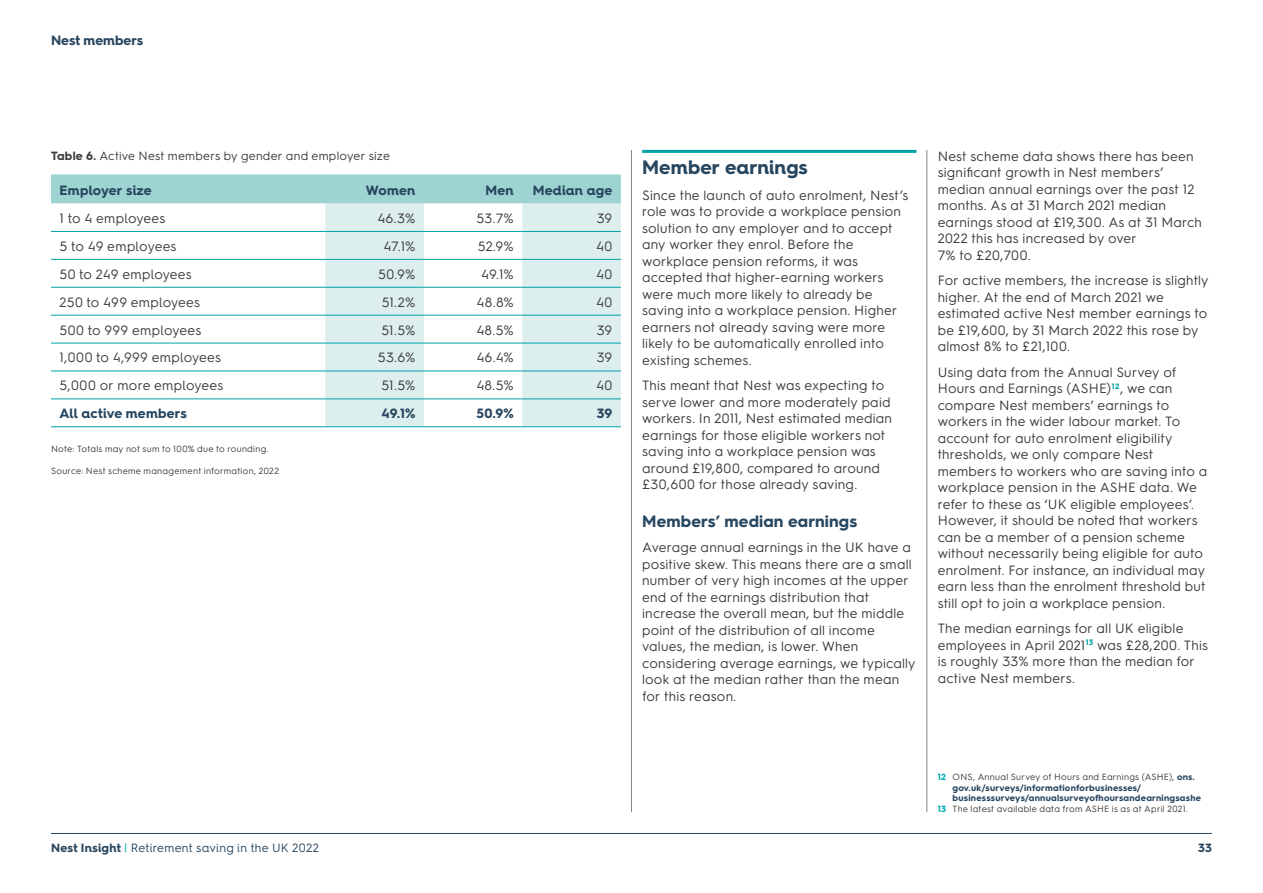
<style>
.page{position:relative;width:1263px;height:893px;background:#fff}
.page>*{position:absolute;margin:0;border:0;box-sizing:border-box;transform-origin:0 0}
.Subheading_L1_13_17p{font:700 19.5px "Hurme Geometric Sans 4";letter-spacing:.005em;color:#27465f}
.Subheading_L2_11_13p{font:700 16.5px "Hurme Geometric Sans 3";letter-spacing:.01em;color:#27465f}
.Body_Text_9_11pt___6{font:13.5px/16.5px "Hurme Geometric Sans 3";letter-spacing:.015em;color:#3d3c3b}
.Table_Text_9_11pt_Ra{font:13.5px "Hurme Geometric Sans 4";letter-spacing:.01em;color:#3c3c3b}
.Table_Text_Bold_9_11{font:700 13.5px "Hurme Geometric Sans 4";color:#27465f}
.Table_Column_Head_9{font:700 13.5px "Hurme Geometric Sans 4";letter-spacing:.015em;color:#27465f}
.Chart_name_8_10pt{font:12px "Hurme Geometric Sans 3";letter-spacing:.025em;color:#3c3c3b}
.t1{font:12px "Hurme Geometric Sans 4";letter-spacing:.015em;color:#27465f}
.t2{font:700 12px "Hurme Geometric Sans 4";color:#27465f}
.Footnote_6_7pt_No_Ru{font:700 9px/10.8px "Hurme Geometric Sans 3";letter-spacing:.025em;color:#27465f}
.Chart_source_6_8pt{font:9px "Hurme Geometric Sans 3";letter-spacing:.03em;color:#3c3c3b}
.Footnote_6_7pt_No_Ru-2{font:9px "Hurme Geometric Sans 3";letter-spacing:.03em;color:#3c3c3b}
.s1{font-weight:700}
.s2{color:#00acaf}
.s3{font-weight:400;color:#3c3c3b}
.s4{font-weight:700;color:#00acaf}
.s5{color:#00a3a6}
</style>
<div class="page">
<hr style="left:51px;top:833px;width:1161px;height:1px;background:#27465f">
<hr style="left:631px;top:150px;width:1px;height:662px;background:#878787">
<hr style="left:926px;top:150px;width:1px;height:662px;background:#878787">
<div style="left:51px;top:174px;width:570px;height:30px;background:#9dd3d1"></div>
<svg style="left:51px;top:258px;width:274px;height:169px"></svg>
<svg style="left:325px;top:204px;width:296px;height:223px;fill:#dceeed"></svg>
<hr style="left:51px;top:231px;width:274px;height:1px;background:#00a3a6">
<hr style="left:424px;top:231px;width:98px;height:1px;background:#00a3a6">
<hr style="left:522px;top:231px;width:99px;height:1px;background:#00a3a6">
<hr style="left:51px;top:259px;width:274px;height:1px;background:#00a3a6">
<hr style="left:424px;top:259px;width:98px;height:1px;background:#00a3a6">
<hr style="left:522px;top:259px;width:99px;height:1px;background:#00a3a6">
<hr style="left:51px;top:287px;width:274px;height:1px;background:#00a3a6">
<hr style="left:424px;top:287px;width:98px;height:1px;background:#00a3a6">
<hr style="left:522px;top:287px;width:99px;height:1px;background:#00a3a6">
<hr style="left:51px;top:315px;width:274px;height:1px;background:#00a3a6">
<hr style="left:424px;top:315px;width:98px;height:1px;background:#00a3a6">
<hr style="left:522px;top:315px;width:99px;height:1px;background:#00a3a6">
<hr style="left:51px;top:343px;width:274px;height:1px;background:#00a3a6">
<hr style="left:424px;top:343px;width:98px;height:1px;background:#00a3a6">
<hr style="left:522px;top:343px;width:99px;height:1px;background:#00a3a6">
<hr style="left:51px;top:371px;width:274px;height:1px;background:#00a3a6">
<hr style="left:424px;top:371px;width:98px;height:1px;background:#00a3a6">
<hr style="left:522px;top:371px;width:99px;height:1px;background:#00a3a6">
<hr style="left:51px;top:399px;width:274px;height:1px;background:#00a3a6">
<hr style="left:424px;top:399px;width:98px;height:1px;background:#00a3a6">
<hr style="left:522px;top:399px;width:99px;height:1px;background:#00a3a6">
<hr style="left:51px;top:427px;width:274px;height:1px;background:#00a3a6">
<hr style="left:424px;top:427px;width:98px;height:1px;background:#00a3a6">
<hr style="left:522px;top:427px;width:99px;height:1px;background:#00a3a6">
<hr style="left:325px;top:231px;width:99px;height:1px;background:#00a3a6">
<hr style="left:325px;top:259px;width:99px;height:1px;background:#00a3a6">
<hr style="left:325px;top:287px;width:99px;height:1px;background:#00a3a6">
<hr style="left:325px;top:315px;width:99px;height:1px;background:#00a3a6">
<hr style="left:325px;top:343px;width:99px;height:1px;background:#00a3a6">
<hr style="left:325px;top:371px;width:99px;height:1px;background:#00a3a6">
<hr style="left:325px;top:399px;width:99px;height:1px;background:#00a3a6">
<hr style="left:325px;top:427px;width:99px;height:1px;background:#00a3a6">
<hr style="left:642px;top:150px;width:274px;height:3px;background:#00a3a6">
<p class="Table_Text_Bold_9_11" style="left:51px;top:31px;width:94px">Nest members</p>
<h2 class="Chart_name_8_10pt" style="left:51px;top:147px;width:340px"><span class="s1">Table 6.</span> Active Nest members by gender and employer size</h2>
<p class="Table_Column_Head_9" style="left:60px;top:181px;width:94px">Employer size</p>
<p class="Table_Column_Head_9" style="left:366px;top:181px;width:51px">Women</p>
<p class="Table_Column_Head_9" style="left:485px;top:181px;width:30px">Men</p>
<p class="Table_Column_Head_9" style="left:533px;top:181px;width:81px">Median age</p>
<p class="Table_Text_9_11pt_Ra" style="left:60px;top:209px;width:107px">1 to 4 employees</p>
<p class="Table_Text_9_11pt_Ra" style="left:377px;top:209px;width:39px">46.3%</p>
<p class="Table_Text_9_11pt_Ra" style="left:476px;top:209px;width:39px">53.7%</p>
<p class="Table_Text_9_11pt_Ra" style="left:597px;top:209px;width:17px">39</p>
<p class="Table_Text_9_11pt_Ra" style="left:60px;top:237px;width:118px">5 to 49 employees</p>
<p class="Table_Text_9_11pt_Ra" style="left:383px;top:237px;width:33px">47.1%</p>
<p class="Table_Text_9_11pt_Ra" style="left:478px;top:237px;width:38px">52.9%</p>
<p class="Table_Text_9_11pt_Ra" style="left:596px;top:237px;width:18px">40</p>
<p class="Table_Text_9_11pt_Ra" style="left:60px;top:265px;width:134px">50 to 249 employees</p>
<p class="Table_Text_9_11pt_Ra" style="left:378px;top:265px;width:39px">50.9%</p>
<p class="Table_Text_9_11pt_Ra" style="left:481px;top:265px;width:34px">49.1%</p>
<p class="Table_Text_9_11pt_Ra" style="left:596px;top:265px;width:18px">40</p>
<p class="Table_Text_9_11pt_Ra" style="left:60px;top:292px;width:142px">250 to 499 employees</p>
<p class="Table_Text_9_11pt_Ra" style="left:382px;top:292px;width:35px">51.2%</p>
<p class="Table_Text_9_11pt_Ra" style="left:477px;top:292px;width:39px">48.8%</p>
<p class="Table_Text_9_11pt_Ra" style="left:596px;top:292px;width:18px">40</p>
<p class="Table_Text_9_11pt_Ra" style="left:60px;top:320px;width:143px">500 to 999 employees</p>
<p class="Table_Text_9_11pt_Ra" style="left:381px;top:320px;width:35px">51.5%</p>
<p class="Table_Text_9_11pt_Ra" style="left:476px;top:320px;width:39px">48.5%</p>
<p class="Table_Text_9_11pt_Ra" style="left:597px;top:320px;width:17px">39</p>
<p class="Table_Text_9_11pt_Ra" style="left:60px;top:348px;width:163px">1,000 to 4,999 employees</p>
<p class="Table_Text_9_11pt_Ra" style="left:378px;top:348px;width:39px">53.6%</p>
<p class="Table_Text_9_11pt_Ra" style="left:476px;top:348px;width:39px">46.4%</p>
<p class="Table_Text_9_11pt_Ra" style="left:597px;top:348px;width:17px">39</p>
<p class="Table_Text_9_11pt_Ra" style="left:60px;top:376px;width:165px">5,000 or more employees</p>
<p class="Table_Text_9_11pt_Ra" style="left:381px;top:376px;width:35px">51.5%</p>
<p class="Table_Text_9_11pt_Ra" style="left:476px;top:376px;width:39px">48.5%</p>
<p class="Table_Text_9_11pt_Ra" style="left:596px;top:376px;width:18px">40</p>
<p class="Table_Text_Bold_9_11" style="left:60px;top:404px;width:129px">All active members</p>
<p class="Table_Text_Bold_9_11" style="left:382px;top:404px;width:35px">49.1%</p>
<p class="Table_Text_Bold_9_11" style="left:476px;top:404px;width:39px">50.9%</p>
<p class="Table_Text_Bold_9_11" style="left:597px;top:404px;width:17px">39</p>
<p class="Chart_source_6_8pt" style="left:51px;top:442px;width:219px">Note: Totals may not sum to 100% due to rounding.</p>
<p class="Chart_source_6_8pt" style="left:51px;top:465px;width:230px">Source: Nest scheme management information, 2022</p>
<h1 class="Subheading_L1_13_17p" style="left:642px;top:154px;width:167px">Member earnings</h1>
<p class="Body_Text_9_11pt___6" style="left:642px;top:186px;width:268px">Since the launch of auto enrolment, Nest’s role was to provide a workplace pension solution to any employer and to accept any worker they enrol. Before the workplace pension reforms, it was accepted that higher-earning workers were much more likely to already be saving into a workplace pension. Higher earners not already saving were more likely to be automatically enrolled into existing schemes.</p>
<p class="Body_Text_9_11pt___6" style="left:642px;top:376px;width:251px">This meant that Nest was expecting to serve lower and more moderately paid workers. In 2011, Nest estimated median earnings for those eligible workers not saving into a workplace pension was around £19,800, compared to around £30,600 for those already saving.</p>
<h2 class="Subheading_L2_11_13p" style="left:642px;top:509px;width:217px">Members’ median earnings</h2>
<p class="Body_Text_9_11pt___6" style="left:642px;top:538px;width:275px">Average annual earnings in the UK have a positive skew. This means there are a small number of very high incomes at the upper end of the earnings distribution that increase the overall mean, but the middle point of the distribution of all income values, the median, is lower. When considering average earnings, we typically look at the median rather than the mean for this reason.</p>
<p class="Body_Text_9_11pt___6" style="left:938px;top:147px;width:266px">Nest scheme data shows there has been significant growth in Nest members’ median annual earnings over the past 12 months. As at 31 March 2021 median earnings stood at £19,300. As at 31 March<br>2022 this has increased by over<br>7% to £20,700.</p>
<p class="Body_Text_9_11pt___6" style="left:938px;top:271px;width:272px">For active members, the increase is slightly higher. At the end of March 2021 we estimated active Nest member earnings to be £19,600, by 31 March 2022 this rose by almost 8% to £21,100.</p>
<p class="Body_Text_9_11pt___6" style="left:938px;top:363px;width:271px">Using data from the Annual Survey of Hours and Earnings (ASHE)<sup>12</sup> , we can compare Nest members’ earnings to workers in the wider labour market. To account for auto enrolment eligibility thresholds, we only compare Nest members to workers who are saving into a workplace pension in the ASHE data. We refer to these as ‘UK eligible employees’.<br>However, it should be noted that workers can be a member of a pension scheme without necessarily being eligible for auto enrolment. For instance, an individual may earn less than the enrolment threshold but still opt to join a workplace pension.</p>
<p class="Body_Text_9_11pt___6" style="left:938px;top:619px;width:272px">The median earnings for all UK eligible employees in April 2021<sup>13</sup> was £28,200. This is roughly 33% more than the median for active Nest members.</p>
<p class="Footnote_6_7pt_No_Ru" style="left:952px;top:771px;width:250px;text-indent:-15px"><span class="s2">12</span> <span class="s3">ONS, Annual Survey of Hours and Earnings (ASHE),</span> ons. gov.uk/surveys/informationforbusinesses/ businesssurveys/annualsurveyofhoursandearningsashe</p>
<p class="Footnote_6_7pt_No_Ru-2" style="left:938px;top:803px;width:252px"><span class="s4">13</span> The latest available data from ASHE is as at April 2021.</p>
<p class="t1" style="left:51px;top:839px;width:270px"><span class="s1">Nest Insight</span> <span class="s5">|</span> Retirement saving in the UK 2022</p>
<p class="t2" style="left:1198px;top:839px;width:15px">33</p>
</div>
